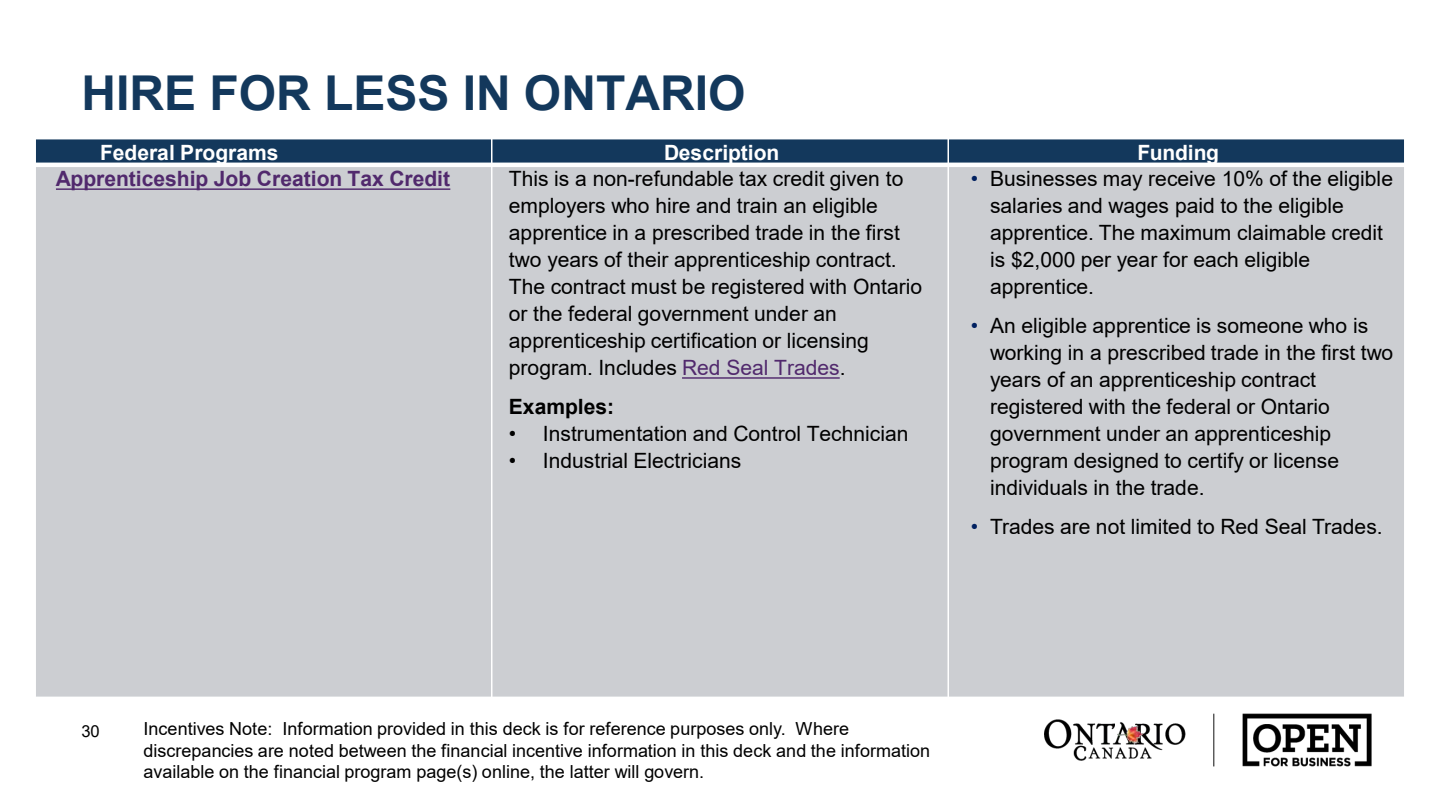
<style>
.page{position:relative;width:1440px;height:810px;background:#fff}
.page>*{position:absolute;margin:0;border:0;box-sizing:border-box;transform-origin:0 0}
.t1{font:700 48px "Arial";color:#13385c}
.t2{font:21px/27px "Arial";color:#000}
.t3{font:700 21px "Arial";color:#51296d}
.t4{font:700 21px "Arial";color:#fff}
.t5{font:700 21px "Arial";color:#000}
.t6{font:18px/21.6px "Arial";color:#000}
.t7{font:16.5px "Arial";color:#000}
.s1{color:#51296d}
.s2{color:#002060}
</style>
<div class="page">
<img style="left:1044px;top:713px;width:328px;height:54px">
<div style="left:35px;top:139px;width:457px;height:26px;background:#13385c"></div>
<div style="left:492px;top:139px;width:456px;height:26px;background:#13385c"></div>
<div style="left:948px;top:139px;width:457px;height:26px;background:#13385c"></div>
<div style="left:35px;top:165px;width:457px;height:532px;background:#ccced2"></div>
<div style="left:492px;top:165px;width:456px;height:532px;background:#ccced2"></div>
<div style="left:948px;top:165px;width:457px;height:532px;background:#ccced2"></div>
<hr style="left:491px;top:138px;width:1px;height:560px;background:#fff">
<hr style="left:948px;top:138px;width:1px;height:560px;background:#fff">
<hr style="left:34px;top:163px;width:1372px;height:4px;background:#fff">
<hr style="left:34px;top:138px;width:2px;height:560px;background:#fff">
<hr style="left:1404px;top:138px;width:2px;height:560px;background:#fff">
<svg style="left:56px;top:188px;width:394px;height:2px"></svg>
<svg style="left:682px;top:377px;width:158px;height:2px"></svg>
<h2 class="t1" style="left:81px;top:59px;width:666px">HIRE FOR LESS IN ONTARIO</h2>
<p class="t4" style="left:100px;top:138px;width:180px">Federal Programs</p>
<p class="t4" style="left:664px;top:138px;width:117px">Description</p>
<p class="t4" style="left:1137px;top:138px;width:83px">Funding</p>
<p class="t3" style="left:56px;top:164px;width:396px">Apprenticeship Job Creation Tax Credit</p>
<p class="t2" style="left:509px;top:165px;width:415px">This is a non-refundable tax credit given to employers who hire and train an eligible apprentice in a prescribed trade in the first two years of their apprenticeship contract.<br>The contract must be registered with Ontario or the federal government under an apprenticeship certification or licensing program. Includes <span class="s1">Red Seal Trades</span>.</p>
<p class="t5" style="left:509px;top:392px;width:107px">Examples:</p>
<p class="t2" style="left:509px;top:420px;width:401px">• Instrumentation and Control Technician</p>
<p class="t2" style="left:509px;top:447px;width:234px">• Industrial Electricians</p>
<p class="t2" style="left:990px;top:165px;width:405px;text-indent:-19px"><span class="s2">•</span> Businesses may receive 10% of the eligible salaries and wages paid to the eligible apprentice. The maximum claimable credit is $2,000 per year for each eligible apprentice.</p>
<p class="t2" style="left:990px;top:312px;width:405px;text-indent:-19px"><span class="s2">•</span> An eligible apprentice is someone who is working in a prescribed trade in the first two years of an apprenticeship contract registered with the federal or Ontario government under an apprenticeship program designed to certify or license individuals in the trade.</p>
<p class="t2" style="left:971px;top:513px;width:414px"><span class="s2">•</span> Trades are not limited to Red Seal Trades.</p>
<p class="t7" style="left:81px;top:720px;width:20px">30</p>
<p class="t6" style="left:144px;top:718px;width:788px">Incentives Note: Information provided in this deck is for reference purposes only. Where discrepancies are noted between the financial incentive information in this deck and the information available on the financial program page(s) online, the latter will govern.</p>
</div>
